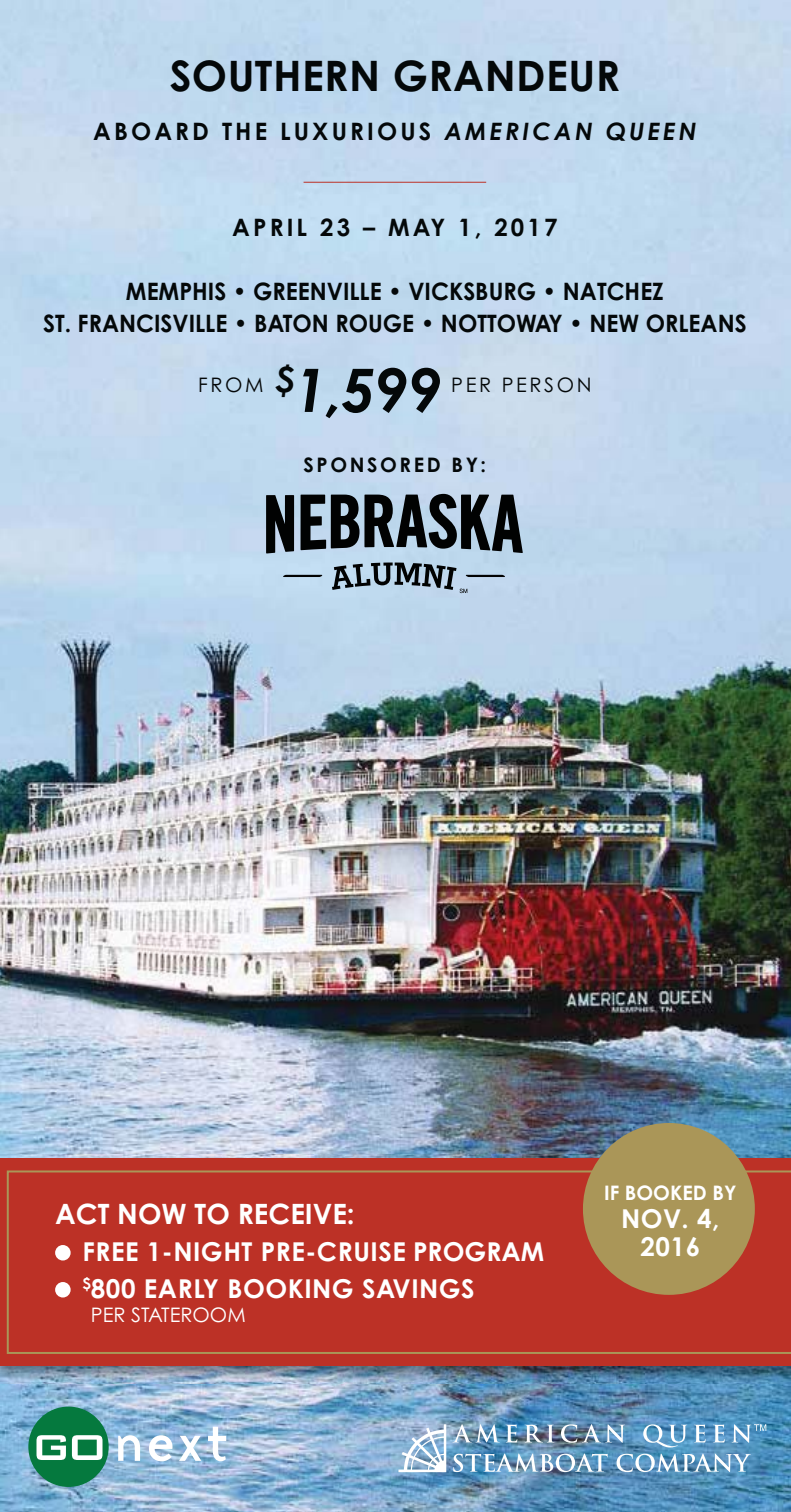
<style>
.page{position:relative;width:791px;height:1512px;background:#fff}
.page>*{position:absolute;margin:0;border:0;box-sizing:border-box;transform-origin:0 0}
.t1{font:italic 700 60px "Century Gothic Std";color:#040809}
.t2{font:700 42px "Century Gothic Std";letter-spacing:.01em;color:#040809}
.t3{font:700 28px "Century Gothic Std";color:#fff}
.t4{font:700 26px/37px "Century Gothic Std";letter-spacing:.02em;color:#fff}
.t5{font:700 24px/32px "Century Gothic Std";color:#040809;text-align:center;scale:.96 1}
.t6{font:700 24px "Century Gothic Std";letter-spacing:.13em;color:#040809}
.t7{font:20px "Century Gothic Std";color:#fff}
.t8{font:700 20px "Century Gothic Std";letter-spacing:.13em;color:#040809}
.t9{font:700 20px "Century Gothic Std";color:#fff}
.t10{font:20px "Century Gothic Std";letter-spacing:.13em;color:#040809}
.s1{font-style:italic}
</style>
<div class="page">
<img style="left:0;top:0;width:791px;height:1512px">
<div style="left:0;top:1159px;width:791px;height:207px;background:#bc3126"></div>
<svg style="left:7px;top:1170px;width:784px;height:184px"></svg>
<div style="left:55px;top:1245px;width:16px;height:16px;background:#fff;border-radius:50%"></div>
<div style="left:55px;top:1282px;width:16px;height:16px;background:#fff;border-radius:50%"></div>
<div style="left:585px;top:1125px;width:167px;height:167px;background:#aa9658;border-radius:50%"></div>
<div style="left:583px;top:1123px;width:172px;height:172px;border:5px solid #aa9658;border-radius:50%"></div>
<svg style="left:452px;top:1424px;width:65px;height:19px"></svg>
<svg style="left:524px;top:1425px;width:30px;height:17px"></svg>
<svg style="left:561px;top:1424px;width:64px;height:19px"></svg>
<svg style="left:643px;top:1424px;width:44px;height:24px"></svg>
<svg style="left:694px;top:1425px;width:11px;height:18px"></svg>
<svg style="left:713px;top:1425px;width:12px;height:18px"></svg>
<svg style="left:731px;top:1424px;width:35px;height:19px"></svg>
<svg style="left:453px;top:1454px;width:155px;height:18px"></svg>
<svg style="left:616px;top:1454px;width:135px;height:18px"></svg>
<svg style="left:398px;top:1424px;width:48px;height:48px"></svg>
<svg style="left:118px;top:1435px;width:22px;height:26px"></svg>
<svg style="left:149px;top:1435px;width:52px;height:26px"></svg>
<svg style="left:208px;top:1427px;width:18px;height:34px"></svg>
<div style="left:28px;top:1407px;width:81px;height:80px;background:#05793e;border-radius:50%"></div>
<svg style="left:36px;top:1435px;width:30px;height:25px"></svg>
<svg style="left:72px;top:1435px;width:30px;height:25px"></svg>
<hr style="left:303px;top:182px;width:183px;height:1px;background:#bc3126">
<svg style="left:266px;top:495px;width:28px;height:59px;background:#2a3035"></svg>
<svg style="left:300px;top:494px;width:223px;height:59px;background:#56616b"></svg>
<svg style="left:281px;top:575px;width:43px;height:2px"></svg>
<svg style="left:332px;top:563px;width:175px;height:30px;background:#8a9dad"></svg>
<h2 class="t2" style="left:170px;top:61px;width:452px">SOUTHERN GRANDEUR</h2>
<p class="t6" style="left:93px;top:122px;width:605px">ABOARD THE LUXURIOUS <span class="s1">AMERICAN QUEEN</span></p>
<p class="t6" style="left:232px;top:218px;width:327px">APRIL 23 – MAY 1, 2017</p>
<p class="t5" style="left:43px;top:278px;width:734px">MEMPHIS • GREENVILLE • VICKSBURG • NATCHEZ<br>ST. FRANCISVILLE • BATON ROUGE • NOTTOWAY • NEW ORLEANS</p>
<h1 class="t1" style="left:198px;top:356px;width:245px"><sup>FROM</sup> <sup>$</sup>1,599</h1>
<p class="t10" style="left:451px;top:373px;width:142px">PER PERSON</p>
<p class="t8" style="left:303px;top:457px;width:184px">SPONSORED BY:</p>
<p class="t3" style="left:55px;top:1203px;width:301px">ACT NOW TO RECEIVE:</p>
<p class="t4" style="left:82px;top:1236px;width:463px">FREE 1-NIGHT PRE-CRUISE PROGRAM <sup>$</sup> 800 EARLY BOOKING SAVINGS</p>
<p class="t7" style="left:91px;top:1303px;width:156px">PER STATEROOM</p>
<p class="t9" style="left:604px;top:1185px;width:134px">IF BOOKED BY</p>
<p class="t4" style="left:621px;top:1207px;width:100px;line-height:28px;text-align:center">NOV. 4,<br>2016</p>
</div>
